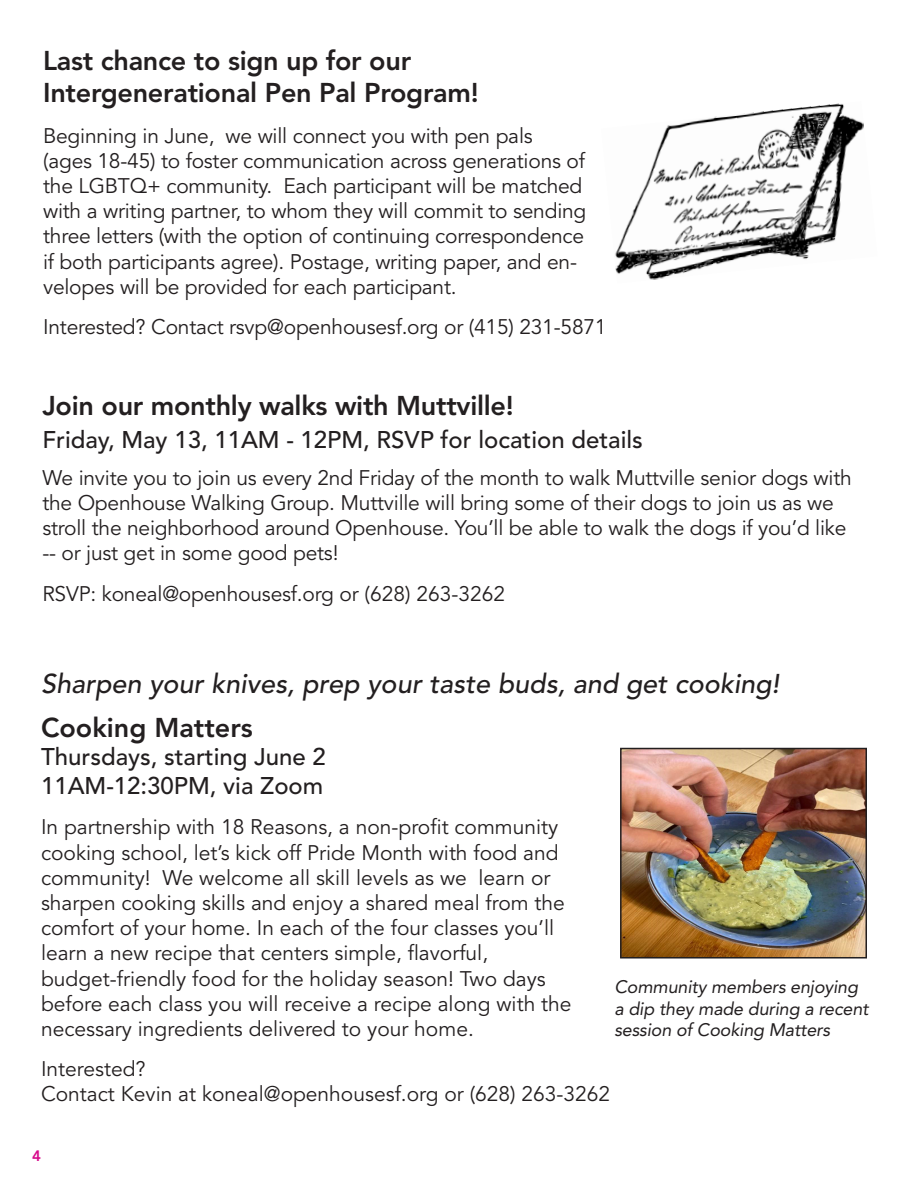
<style>
.page{position:relative;width:918px;height:1188px;background:#fff}
.page>*{position:absolute;margin:0;border:0;box-sizing:border-box;transform-origin:0 0}
.t1{font:800 27px "Avenir";letter-spacing:-.01em;color:#231f20}
.t2{font:italic 500 27px "Avenir";color:#231f20}
.t3{font:500 24px "Avenir";color:#231f20}
.t4{font:21px/25.2px "Avenir";letter-spacing:-.01em;color:#231f20}
.t5{font:italic 18px/21.6px "Avenir";letter-spacing:-.01em;color:#231f20}
.t6{font:800 15px "Avenir";color:#d70c8c}
</style>
<div class="page">
<img style="left:615px;top:103px;width:249px;height:177px">
<img style="left:623px;top:751px;width:241px;height:205px">
<div style="left:620px;top:748px;width:247px;height:211px;border:2px solid #231f20"></div>
<p class="t1" style="left:43px;top:45px;width:370px">Last chance to sign up for our</p>
<p class="t1" style="left:43px;top:77px;width:437px">Intergenerational Pen Pal Program!</p>
<p class="t4" style="left:43px;top:123px;width:545px">Beginning in June, we will connect you with pen pals (ages 18-45) to foster communication across generations of the LGBTQ+ community. Each participant will be matched with a writing partner, to whom they will commit to sending three letters (with the option of continuing correspondence if both participants agree). Postage, writing paper, and en&shy;velopes will be provided for each participant.</p>
<p class="t4" style="left:43px;top:315px;width:565px">Interested? Contact rsvp@openhousesf.org or (415) 231-5871</p>
<p class="t1" style="left:42px;top:390px;width:473px">Join our monthly walks with Muttville!</p>
<p class="t3" style="left:42px;top:425px;width:602px">Friday, May 13, 11AM - 12PM, RSVP for location details</p>
<p class="t4" style="left:42px;top:466px;width:811px">We invite you to join us every 2nd Friday of the month to walk Muttville senior dogs with the Openhouse Walking Group. Muttville will bring some of their dogs to join us as we stroll the neighborhood around Openhouse. You’ll be able to walk the dogs if you’d like -- or just get in some good pets!</p>
<p class="t4" style="left:42px;top:581px;width:464px">RSVP: koneal@openhousesf.org or (628) 263-3262</p>
<p class="t2" style="left:41px;top:668px;width:740px">Sharpen your knives, prep your taste buds, and get cooking!</p>
<p class="t1" style="left:41px;top:711px;width:213px">Cooking Matters</p>
<p class="t3" style="left:41px;top:743px;width:286px">Thursdays, starting June 2</p>
<p class="t3" style="left:41px;top:772px;width:284px">11AM-12:30PM, via Zoom</p>
<p class="t4" style="left:41px;top:815px;width:525px">In partnership with 18 Reasons, a non-profit community cooking school, let’s kick off Pride Month with food and community! We welcome all skill levels as we learn or sharpen cooking skills and enjoy a shared meal from the comfort of your home. In each of the four classes you’ll</p>
<p class="t4" style="left:41px;top:941px;width:449px">learn a new recipe that centers simple, flavorful,</p>
<p class="t4" style="left:41px;top:966px;width:532px">budget-friendly food for the holiday season! Two days before each class you will receive a recipe along with the necessary ingredients delivered to your home.</p>
<p class="t4" style="left:41px;top:1057px;width:106px">Interested?</p>
<p class="t4" style="left:41px;top:1082px;width:571px">Contact Kevin at koneal@openhousesf.org or (628) 263-3262</p>
<p class="t5" style="left:614px;top:976px;width:256px">Community members enjoying a dip they made during a recent session of Cooking Matters</p>
<p class="t6" style="left:32px;top:1146px;width:10px">4</p>
</div>
